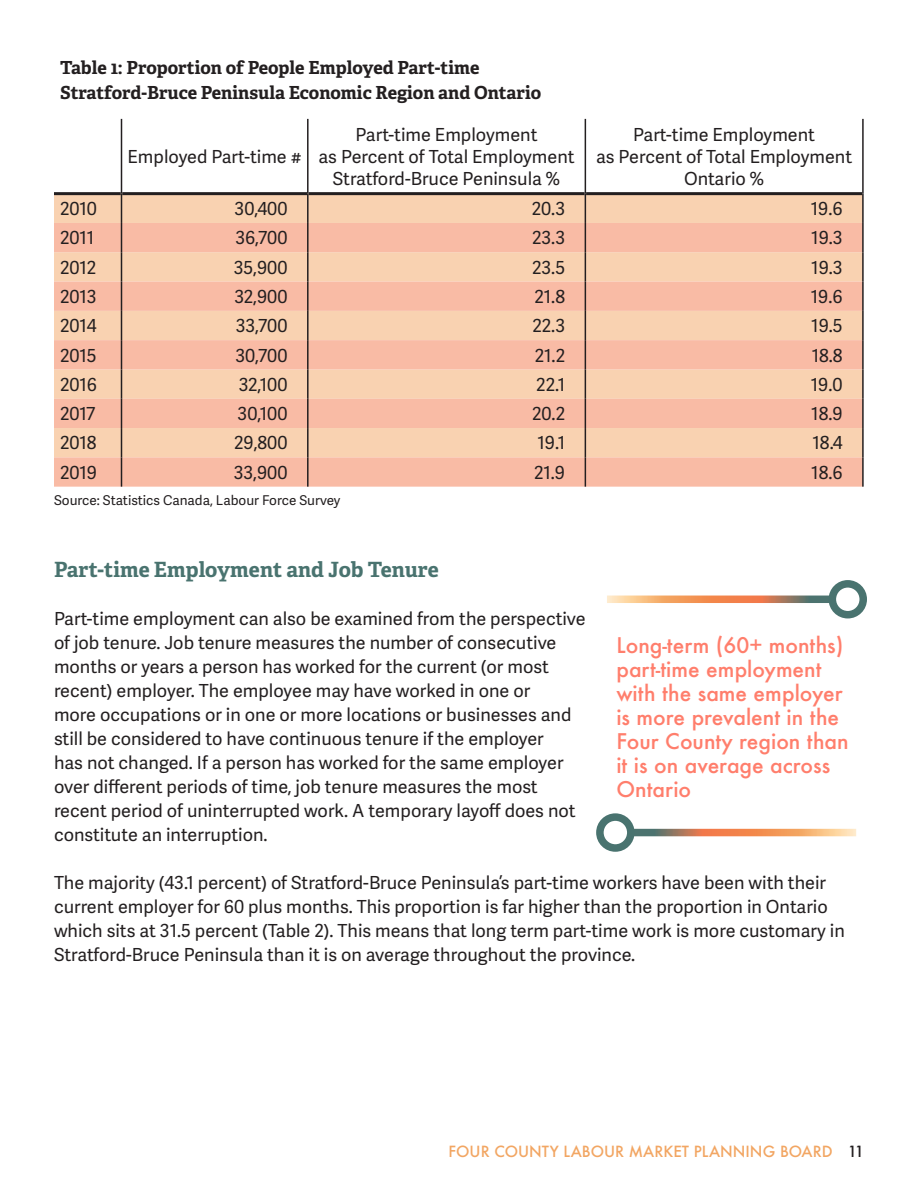
<style>
.page{position:relative;width:918px;height:1188px;background:#fff}
.page>*{position:absolute;margin:0;border:0;box-sizing:border-box;transform-origin:0 0}
.t1{font:500 21px/24px "Futura";color:#ff7e6c}
.t2{font:700 21px "Adelle";color:#49736f}
.t3{font:18px/24px "Adelle Sans";color:#231f20;text-align:center}
.t4{font:700 18px "Adelle";color:#231f20}
.t5{font:500 15px "Futura";color:#f2a663}
.t6{font:13.5px "Adelle Sans";color:#231f20}
.s1{color:#231f20}
</style>
<div class="page">
<div style="left:54px;top:195px;width:808px;height:28px;background:#f9d2b1"></div>
<svg style="left:54px;top:223px;width:808px;height:264px;background:#f8c5aa"></svg>
<hr style="left:54px;top:192px;width:67px;height:3px;background:#231f20">
<hr style="left:122px;top:192px;width:185px;height:3px;background:#231f20">
<hr style="left:309px;top:192px;width:276px;height:3px;background:#231f20">
<hr style="left:586px;top:192px;width:276px;height:3px;background:#231f20">
<hr style="left:121px;top:119px;width:1px;height:75px;background:#231f20">
<hr style="left:307px;top:119px;width:2px;height:75px;background:#231f20">
<hr style="left:585px;top:119px;width:1px;height:75px;background:#231f20">
<hr style="left:862px;top:119px;width:2px;height:75px;background:#231f20">
<hr style="left:307px;top:194px;width:2px;height:29px;background:#231f20">
<hr style="left:862px;top:194px;width:2px;height:29px;background:#231f20">
<svg style="left:121px;top:194px;width:1px;height:58px"></svg>
<hr style="left:307px;top:223px;width:2px;height:29px;background:#231f20">
<svg style="left:585px;top:194px;width:1px;height:58px"></svg>
<hr style="left:862px;top:223px;width:2px;height:29px;background:#231f20">
<hr style="left:121px;top:252px;width:1px;height:30px;background:#231f20">
<hr style="left:307px;top:252px;width:2px;height:30px;background:#231f20">
<hr style="left:585px;top:252px;width:1px;height:30px;background:#231f20">
<hr style="left:862px;top:252px;width:2px;height:30px;background:#231f20">
<hr style="left:307px;top:282px;width:2px;height:29px;background:#231f20">
<hr style="left:862px;top:282px;width:2px;height:29px;background:#231f20">
<hr style="left:307px;top:311px;width:2px;height:29px;background:#231f20">
<hr style="left:862px;top:311px;width:2px;height:29px;background:#231f20">
<svg style="left:121px;top:282px;width:1px;height:87px"></svg>
<hr style="left:307px;top:340px;width:2px;height:29px;background:#231f20">
<svg style="left:585px;top:282px;width:1px;height:87px"></svg>
<hr style="left:862px;top:340px;width:2px;height:29px;background:#231f20">
<hr style="left:121px;top:369px;width:1px;height:30px;background:#231f20">
<hr style="left:307px;top:369px;width:2px;height:30px;background:#231f20">
<hr style="left:585px;top:369px;width:1px;height:30px;background:#231f20">
<hr style="left:862px;top:369px;width:2px;height:30px;background:#231f20">
<hr style="left:307px;top:399px;width:2px;height:29px;background:#231f20">
<hr style="left:862px;top:399px;width:2px;height:29px;background:#231f20">
<svg style="left:121px;top:399px;width:1px;height:58px"></svg>
<hr style="left:307px;top:428px;width:2px;height:29px;background:#231f20">
<svg style="left:585px;top:399px;width:1px;height:58px"></svg>
<hr style="left:862px;top:428px;width:2px;height:29px;background:#231f20">
<hr style="left:121px;top:457px;width:1px;height:30px;background:#231f20">
<hr style="left:307px;top:457px;width:2px;height:30px;background:#231f20">
<hr style="left:585px;top:457px;width:1px;height:30px;background:#231f20">
<hr style="left:862px;top:457px;width:2px;height:30px;background:#231f20">
<svg style="left:607px;top:596px;width:222px;height:7px;background:#d49467"></svg>
<div style="left:829px;top:580px;width:38px;height:38px;border:8px solid #49736f;border-radius:50%"></div>
<svg style="left:635px;top:829px;width:221px;height:7px;background:#d39466"></svg>
<div style="left:596px;top:813px;width:39px;height:39px;border:8px solid #49736f;border-radius:50%"></div>
<p class="t4" style="left:60px;top:56px;width:421px">Table 1: Proportion of People Employed Part-time</p>
<p class="t4" style="left:60px;top:81px;width:483px">Stratford-Bruce Peninsula Economic Region and Ontario</p>
<p class="t3" style="left:128px;top:145px;width:176px">Employed Part-time #</p>
<p class="t3" style="left:356px;top:124px;width:183px">Part-time Employment</p>
<p class="t3" style="left:319px;top:146px;width:258px;line-height:21.6px">as Percent of Total Employment<br>Stratford-Bruce Peninsula %</p>
<p class="t3" style="left:633px;top:124px;width:183px">Part-time Employment</p>
<p class="t3" style="left:596px;top:146px;width:258px;line-height:21.6px">as Percent of Total Employment<br>Ontario %</p>
<p class="t3" style="left:60px;top:197px;width:39px">2010</p>
<p class="t3" style="left:235px;top:197px;width:54px">30,400</p>
<p class="t3" style="left:532px;top:197px;width:35px">20.3</p>
<p class="t3" style="left:811px;top:197px;width:33px">19.6</p>
<p class="t3" style="left:60px;top:227px;width:36px">2011</p>
<p class="t3" style="left:236px;top:227px;width:53px">36,700</p>
<p class="t3" style="left:532px;top:227px;width:34px">23.3</p>
<p class="t3" style="left:811px;top:227px;width:33px">19.3</p>
<p class="t3" style="left:60px;top:256px;width:38px">2012</p>
<p class="t3" style="left:234px;top:256px;width:55px">35,900</p>
<p class="t3" style="left:532px;top:256px;width:34px">23.5</p>
<p class="t3" style="left:811px;top:256px;width:33px">19.3</p>
<p class="t3" style="left:60px;top:285px;width:38px">2013</p>
<p class="t3" style="left:234px;top:285px;width:55px">32,900</p>
<p class="t3" style="left:534px;top:285px;width:32px">21.8</p>
<p class="t3" style="left:811px;top:285px;width:33px">19.6</p>
<p class="t3" style="left:60px;top:315px;width:38px">2014</p>
<p class="t3" style="left:236px;top:315px;width:53px">33,700</p>
<p class="t3" style="left:532px;top:315px;width:34px">22.3</p>
<p class="t3" style="left:811px;top:315px;width:33px">19.5</p>
<p class="t3" style="left:60px;top:344px;width:38px">2015</p>
<p class="t3" style="left:235px;top:344px;width:54px">30,700</p>
<p class="t3" style="left:535px;top:344px;width:32px">21.2</p>
<p class="t3" style="left:812px;top:344px;width:32px">18.8</p>
<p class="t3" style="left:60px;top:373px;width:39px">2016</p>
<p class="t3" style="left:239px;top:373px;width:50px">32,100</p>
<p class="t3" style="left:536px;top:373px;width:30px">22.1</p>
<p class="t3" style="left:811px;top:373px;width:33px">19.0</p>
<p class="t3" style="left:60px;top:402px;width:37px">2017</p>
<p class="t3" style="left:238px;top:402px;width:51px">30,100</p>
<p class="t3" style="left:532px;top:402px;width:35px">20.2</p>
<p class="t3" style="left:811px;top:402px;width:33px">18.9</p>
<p class="t3" style="left:60px;top:432px;width:38px">2018</p>
<p class="t3" style="left:234px;top:432px;width:55px">29,800</p>
<p class="t3" style="left:538px;top:432px;width:29px">19.1</p>
<p class="t3" style="left:813px;top:432px;width:32px">18.4</p>
<p class="t3" style="left:60px;top:461px;width:39px">2019</p>
<p class="t3" style="left:234px;top:461px;width:55px">33,900</p>
<p class="t3" style="left:534px;top:461px;width:33px">21.9</p>
<p class="t3" style="left:811px;top:461px;width:33px">18.6</p>
<p class="t6" style="left:54px;top:492px;width:288px">Source: Statistics Canada, Labour Force Survey</p>
<p class="t2" style="left:54px;top:556px;width:386px">Part-time Employment and Job Tenure</p>
<p class="t3" style="left:54px;top:607px;width:533px;text-align:left">Part-time employment can also be examined from the perspective of job tenure. Job tenure measures the number of consecutive months or years a person has worked for the current (or most recent) employer. The employee may have worked in one or<br>more occupations or in one or more locations or businesses and still be considered to have continuous tenure if the employer<br>has not changed. If a person has worked for the same employer over different periods of time, job tenure measures the most recent period of uninterrupted work. A temporary layoff does not constitute an interruption.</p>
<p class="t3" style="left:54px;top:871px;width:792px;text-align:left">The majority (43.1 percent) of Stratford-Bruce Peninsula’s part-time workers have been with their current employer for 60 plus months. This proportion is far higher than the proportion in Ontario which sits at 31.5 percent (Table 2). This means that long term part-time work is more customary in Stratford-Bruce Peninsula than it is on average throughout the province.</p>
<p class="t1" style="left:616px;top:633px;width:234px">Long-term (60+ months) part-time employment with the same employer is more prevalent in the<br>Four County region than it is on average across<br>Ontario</p>
<p class="t5" style="left:449px;top:1141px;width:417px">FOUR COUNTY LABOUR MARKET PLANNING BOARD <span class="s1">11</span></p>
</div>
